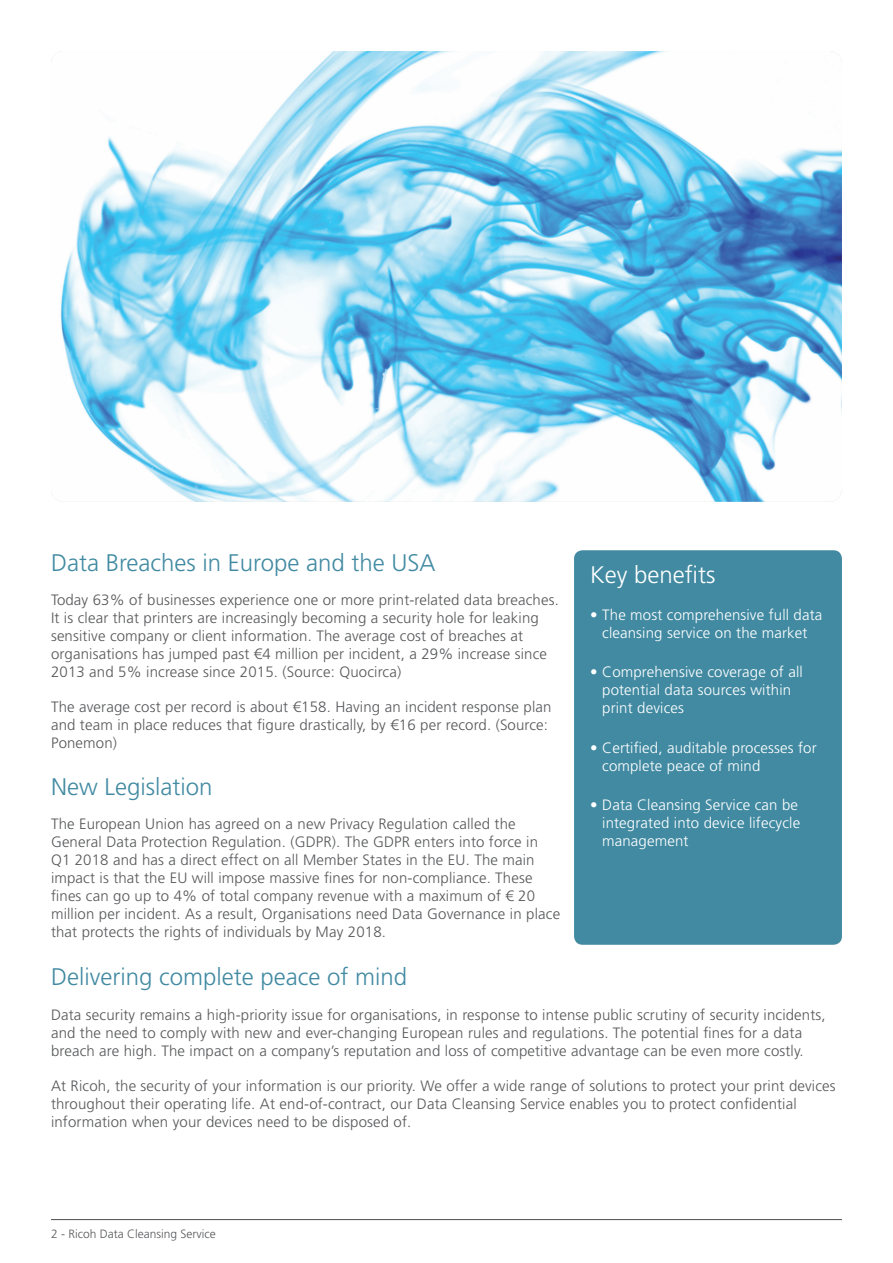
<style>
.page{position:relative;width:893px;height:1263px;background:#fff}
.page>*{position:absolute;margin:0;border:0;box-sizing:border-box;transform-origin:0 0}
.t1{font:300 24px "Frutiger LT";color:#418aa2}
.t2{font:300 24px "Frutiger LT";color:#fff}
.t3{font:300 15px/18px "Frutiger LT";letter-spacing:.01em;color:#57585a}
.t4{font:300 15px/18px "Frutiger LT";letter-spacing:.01em;color:#fff}
.t5{font:300 12px "Frutiger LT";color:#57585a}
</style>
<div class="page">
<hr style="left:51px;top:1219px;width:791px;height:1px;background:#4b4c4d">
<img style="left:51px;top:51px;width:791px;height:451px">
<div style="left:574px;top:550px;width:268px;height:395px;background:#418aa2;border-radius:9px"></div>
<p class="t1" style="left:51px;top:549px;width:386px">Data Breaches in Europe and the USA</p>
<p class="t3" style="left:51px;top:591px;width:509px">Today 63% of businesses experience one or more print-related data breaches.<br>It is clear that printers are increasingly becoming a security hole for leaking sensitive company or client information. The average cost of breaches at organisations has jumped past €4 million per incident, a 29% increase since 2013 and 5% increase since 2015. (Source: Quocirca)</p>
<p class="t3" style="left:51px;top:698px;width:502px">The average cost per record is about €158. Having an incident response plan and team in place reduces that figure drastically, by €16 per record. (Source:<br>Ponemon)</p>
<p class="t1" style="left:51px;top:773px;width:163px">New Legislation</p>
<p class="t3" style="left:51px;top:815px;width:511px">The European Union has agreed on a new Privacy Regulation called the General Data Protection Regulation. (GDPR). The GDPR enters into force in Q1 2018 and has a direct effect on all Member States in the EU. The main impact is that the EU will impose massive fines for non-compliance. These fines can go up to 4% of total company revenue with a maximum of € 20 million per incident. As a result, Organisations need Data Governance in place that protects the rights of individuals by May 2018.</p>
<p class="t1" style="left:51px;top:963px;width:358px">Delivering complete peace of mind</p>
<p class="t2" style="left:590px;top:561px;width:127px">Key benefits</p>
<p class="t4" style="left:590px;top:606px;width:234px;text-align:center">• The most comprehensive full data cleansing service on the market</p>
<p class="t4" style="left:602px;top:663px;width:202px;text-indent:-12px">• Comprehensive coverage of all potential data sources within print devices</p>
<p class="t4" style="left:602px;top:739px;width:216px;text-indent:-12px">• Certified, auditable processes for complete peace of mind</p>
<p class="t4" style="left:602px;top:796px;width:199px;text-indent:-12px">• Data Cleansing Service can be integrated into device lifecycle management</p>
<p class="t3" style="left:51px;top:1006px;width:776px">Data security remains a high-priority issue for organisations, in response to intense public scrutiny of security incidents, and the need to comply with new and ever-changing European rules and regulations. The potential fines for a data breach are high. The impact on a company’s reputation and loss of competitive advantage can be even more costly.</p>
<p class="t3" style="left:51px;top:1077px;width:786px">At Ricoh, the security of your information is our priority. We offer a wide range of solutions to protect your print devices throughout their operating life. At end-of-contract, our Data Cleansing Service enables you to protect confidential information when your devices need to be disposed of.</p>
<p class="t5" style="left:51px;top:1227px;width:166px">2 - Ricoh Data Cleansing Service</p>
</div>
